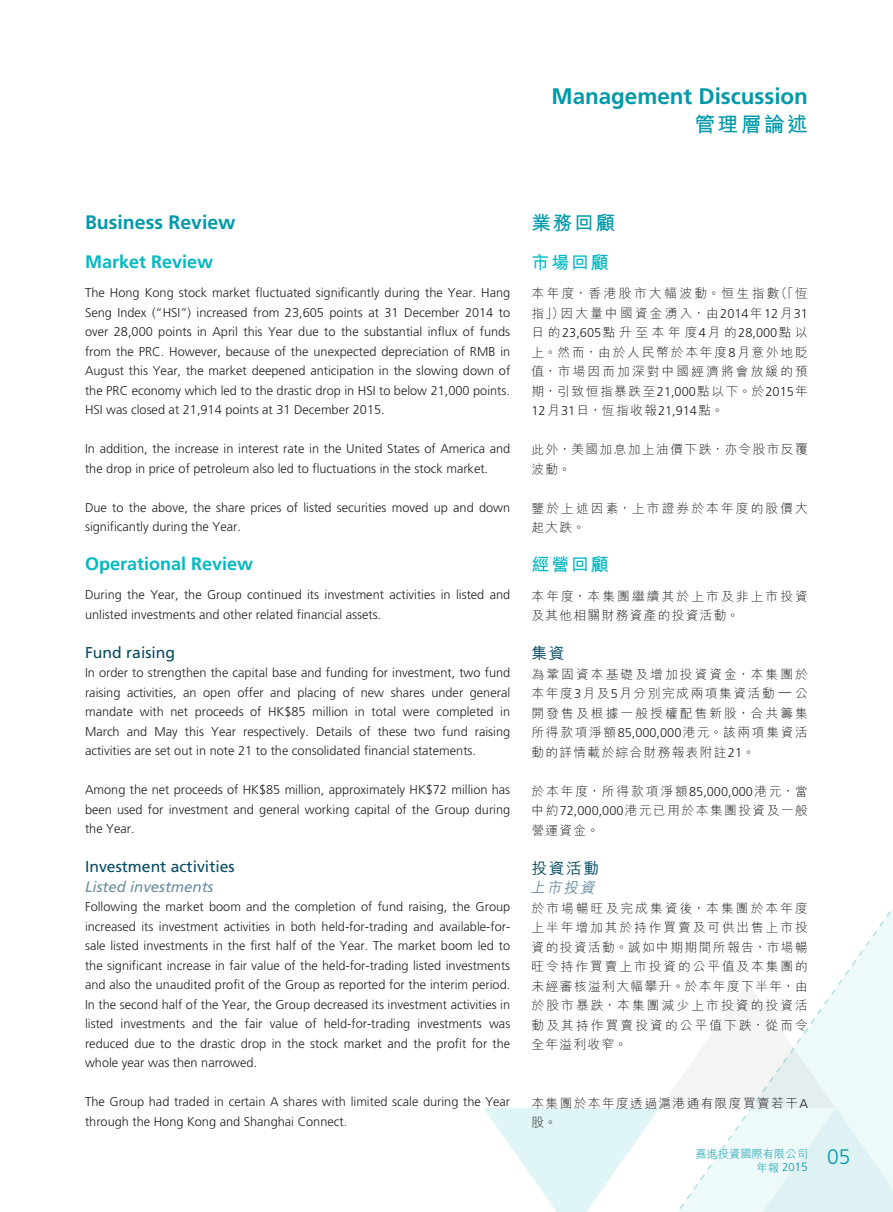
<style>
.page{position:relative;width:893px;height:1212px;background:#fff}
.page>*{position:absolute;margin:0;border:0;box-sizing:border-box;transform-origin:0 0}
.t1{font:700 22.5px "Frutiger LT Std";color:#0099a9}
.t2{font:700 21px "M Hei HK";letter-spacing:.1em;color:#0099a9}
.t3{font:300 21px "Frutiger LT Std";color:#0099a9}
._01_H1_E{font:700 19.5px "Frutiger LT Std";color:#0099a9}
._01_H1_C{font:700 19.5px "M Hei HK";color:#0099a9}
._02_H2_E{font:700 18px "Frutiger LT Std";color:#00b9c2}
._02_H2_C{font:700 18px "M Hei HK";letter-spacing:.1em;color:#00b9c2}
._03_H3_E{font:15.75px "Frutiger LT Std";color:#074b63}
._03_H3_C{font:500 15.75px "M Hei HK";letter-spacing:.1em;color:#074b63}
._04_H4_E{font:italic 15px "Frutiger LT Std";color:#6b8ea2}
._04_H4_C{font:italic 500 15px "M Hei HK";color:#6b8ea2}
._00_Body_Text_E{font:300 12.75px/19.5px "Frutiger LT Std";color:#231f20;text-align:justify}
._00_Body_Text_C{font:300 12.75px/19.5px "M Hei HK";letter-spacing:.14em;color:#231f20;text-align:justify}
._00_Body_Text_C-2{font:300 12.75px/19.5px "M Hei HK";letter-spacing:.165em;color:#231f20}
._00_Body_Text_C-3{font:300 12.75px/19.5px "M Hei HK";letter-spacing:.11em;color:#231f20}
._00_Body_Text_C-4{font:300 12.75px/19.5px "M Hei HK";letter-spacing:.105em;color:#231f20}
.t4{font:300 11.25px/13.8px "M Hei HK";color:#0099a9;text-align:right}
.s1{font-family:"Frutiger LT Std"}
.s2{font-family:"Frutiger LT Std";font-size:12px}
</style>
<div class="page">
<svg style="left:840px;top:909px;width:53px;height:73px"></svg>
<svg style="left:484px;top:982px;width:409px;height:230px"></svg>
<h1 class="t1" style="left:552px;top:83px;width:258px">Management Discussion</h1>
<h2 class="t2" style="left:694px;top:109px;width:115px">管理層論述</h2>
<p class="_01_H1_E" style="left:85px;top:211px;width:152px">Business Review</p>
<p class="_02_H2_E" style="left:85px;top:251px;width:130px">Market Review</p>
<p class="_00_Body_Text_E" style="left:85px;top:283px;width:427px">The Hong Kong stock market fluctuated significantly during the Year. Hang Seng Index (“HSI”) increased from 23,605 points at 31 December 2014 to over 28,000 points in April this Year due to the substantial influx of funds from the PRC. However, because of the unexpected depreciation of RMB in August this Year, the market deepened anticipation in the slowing down of the PRC economy which led to the drastic drop in HSI to below 21,000 points.<br>HSI was closed at 21,914 points at 31 December 2015.</p>
<p class="_00_Body_Text_E" style="left:85px;top:439px;width:427px">In addition, the increase in interest rate in the United States of America and the drop in price of petroleum also led to fluctuations in the stock market.</p>
<p class="_00_Body_Text_E" style="left:85px;top:498px;width:427px">Due to the above, the share prices of listed securities moved up and down significantly during the Year.</p>
<p class="_02_H2_E" style="left:85px;top:553px;width:170px">Operational Review</p>
<p class="_00_Body_Text_E" style="left:85px;top:585px;width:427px">During the Year, the Group continued its investment activities in listed and unlisted investments and other related financial assets.</p>
<p class="_03_H3_E" style="left:85px;top:643px;width:92px">Fund raising</p>
<p class="_00_Body_Text_E" style="left:85px;top:663px;width:427px">In order to strengthen the capital base and funding for investment, two fund raising activities, an open offer and placing of new shares under general mandate with net proceeds of HK$85 million in total were completed in March and May this Year respectively. Details of these two fund raising activities are set out in note 21 to the consolidated financial statements.</p>
<p class="_00_Body_Text_E" style="left:85px;top:780px;width:427px">Among the net proceeds of HK$85 million, approximately HK$72 million has been used for investment and general working capital of the Group during the Year.</p>
<p class="_03_H3_E" style="left:85px;top:858px;width:151px">Investment activities</p>
<p class="_04_H4_E" style="left:85px;top:878px;width:130px">Listed investments</p>
<p class="_00_Body_Text_E" style="left:85px;top:897px;width:427px">Following the market boom and the completion of fund raising, the Group increased its investment activities in both held-for-trading and available-for&shy;sale listed investments in the first half of the Year. The market boom led to the significant increase in fair value of the held-for-trading listed investments and also the unaudited profit of the Group as reported for the interim period.<br>In the second half of the Year, the Group decreased its investment activities in listed investments and the fair value of held-for-trading investments was reduced due to the drastic drop in the stock market and the profit for the whole year was then narrowed.</p>
<p class="_00_Body_Text_E" style="left:85px;top:1092px;width:427px">The Group had traded in certain A shares with limited scale during the Year through the Hong Kong and Shanghai Connect.</p>
<p class="_01_H1_C" style="left:531px;top:209px;width:85px">業務回顧</p>
<p class="_02_H2_C" style="left:531px;top:249px;width:79px">市場回顧</p>
<p class="_00_Body_Text_C" style="left:531px;top:284px;width:278px">本年度，香港股市大幅波動。恒生指數（「恆指」）因大量中國資金湧入，由<span class="s1">2014</span>年<span class="s1">12</span>月<span class="s1">31</span>日的<span class="s1">23,605</span>點升至本年度<span class="s1">4</span>月的<span class="s1">28,000</span>點以上。然而，由於人民幣於本年度<span class="s1">8</span>月意外地貶值，市場因而加深對中國經濟將會放緩的預期，引致恒指暴跌至<span class="s1">21,000</span>點以下。於<span class="s1">2015</span>年<span class="s1">12</span>月<span class="s1">31</span>日，恆指收報<span class="s1">21,914</span>點。</p>
<p class="_00_Body_Text_C-3" style="left:531px;top:440px;width:278px">此外，美國加息加上油價下跌，亦令股市反覆波動。</p>
<p class="_00_Body_Text_C-2" style="left:531px;top:498px;width:278px">鑒於上述因素，上市證券於本年度的股價大起大跌。</p>
<p class="_02_H2_C" style="left:531px;top:552px;width:79px">經營回顧</p>
<p class="_00_Body_Text_C-2" style="left:531px;top:586px;width:278px">本年度，本集團繼續其於上市及非上市投資及其他相關財務資產的投資活動。</p>
<p class="_03_H3_C" style="left:531px;top:642px;width:35px">集資</p>
<p class="_00_Body_Text_C" style="left:531px;top:664px;width:278px">為鞏固資本基礎及增加投資資金，本集團於本年度<span class="s1">3</span>月及<span class="s1">5</span>月分別完成兩項集資活動 <span class="s1">—</span> 公開發售及根據一般授權配售新股，合共籌集所得款項淨額<span class="s1">85,000,000</span>港元。該兩項集資活動的詳情載於綜合財務報表附註<span class="s1">21</span>。</p>
<p class="_00_Body_Text_C" style="left:531px;top:781px;width:278px">於本年度，所得款項淨額<span class="s1">85,000,000</span>港元，當中約<span class="s1">72,000,000</span>港元已用於本集團投資及一般營運資金。</p>
<p class="_03_H3_C" style="left:531px;top:856px;width:69px">投資活動</p>
<p class="_04_H4_C" style="left:530px;top:877px;width:70px">上市投資</p>
<p class="_00_Body_Text_C" style="left:531px;top:898px;width:278px">於市場暢旺及完成集資後，本集團於本年度上半年增加其於持作買賣及可供出售上市投資的投資活動。誠如中期期間所報告，市場暢旺令持作買賣上市投資的公平值及本集團的未經審核溢利大幅攀升。於本年度下半年，由於股市暴跌，本集團減少上市投資的投資活動及其持作買賣投資的公平值下跌，從而令全年溢利收窄。</p>
<p class="_00_Body_Text_C-4" style="left:531px;top:1093px;width:278px">本集團於本年度透過滬港通有限度買賣若干<span class="s1">A</span>股。</p>
<p class="t4" style="left:695px;top:1146px;width:114px">嘉進投資國際有限公司年報 <span class="s1">20</span><span class="s2">15</span></p>
<p class="t3" style="left:827px;top:1145px;width:25px">05</p>
</div>
